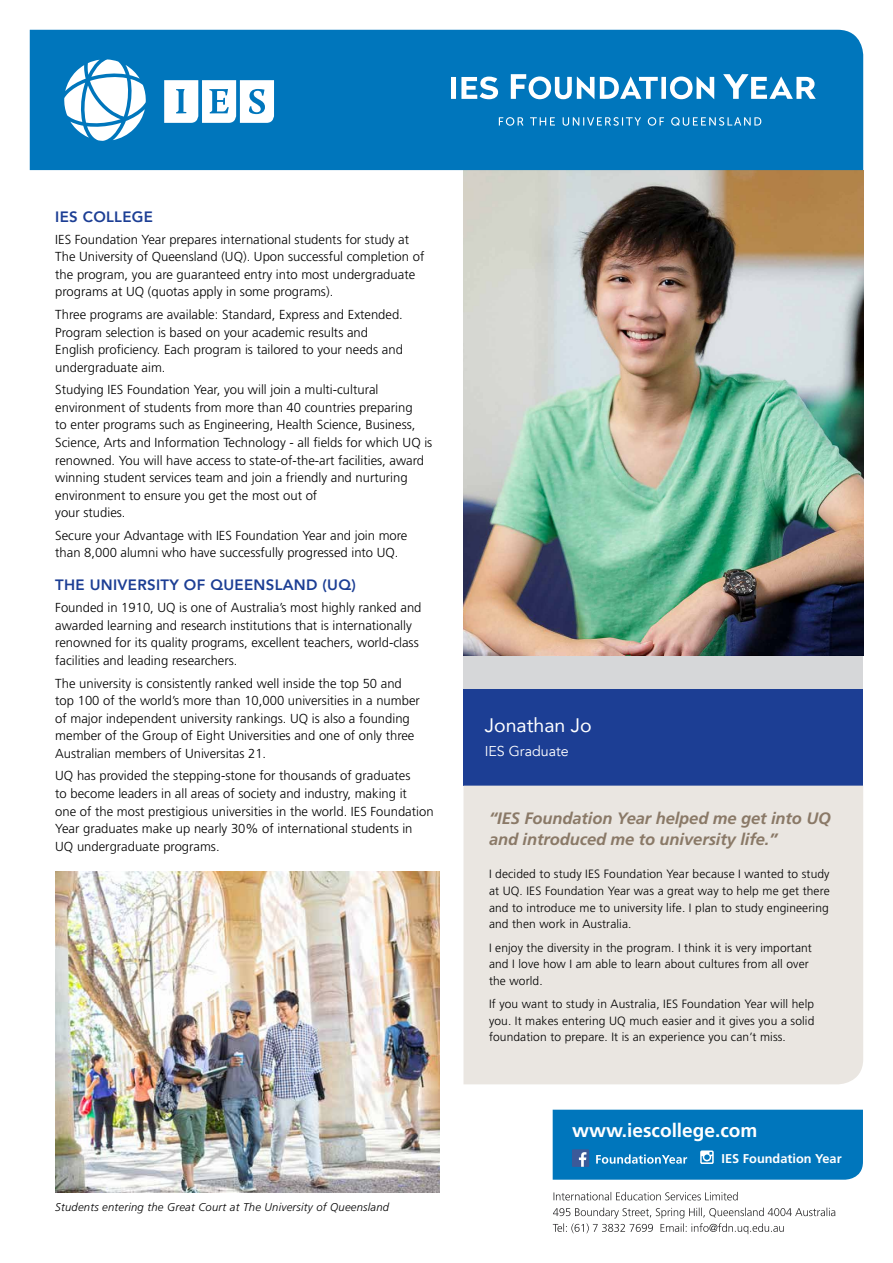
<style>
.page{position:relative;width:893px;height:1263px;background:#fff}
.page>*{position:absolute;margin:0;border:0;box-sizing:border-box;transform-origin:0 0}
.t1{font:19.5px "Avenir";color:#fff}
.t2{font:700 19.05px "Frutiger";color:#fff}
.t3{font:italic 700 16.5px/21px "Frutiger";letter-spacing:-.005em;color:#8a7967}
.t4{font:800 15px "Avenir";letter-spacing:.02em;color:#1c3e94}
.t5{font:14.25px "Avenir";color:#fff}
.t6{font:300 13.05px/17.5px "Frutiger";color:#000}
.t7{font:700 12.75px "Frutiger";color:#fff}
.t8{font:300 12px/16.5px "Frutiger";letter-spacing:.01em;color:#000;text-align:justify}
.t9{font:italic 300 11.25px "Frutiger";letter-spacing:.02em;color:#000}
</style>
<div class="page">
<div style="left:463px;top:687px;width:400px;height:99px;background:#1c3e94"></div>
<div style="left:463px;top:170px;width:400px;height:519px;background:#d6d7d9"></div>
<img style="left:463px;top:170px;width:400px;height:486px">
<div style="left:30px;top:30px;width:833px;height:140px;background:#0076bc"></div>
<svg style="left:499px;top:117px;width:262px;height:9px;background:#3d96cb"></svg>
<svg style="left:511px;top:74px;width:305px;height:25px"></svg>
<svg style="left:451px;top:77px;width:47px;height:22px"></svg>
<svg style="left:553px;top:1207px;width:282px;height:27px"></svg>
<svg style="left:554px;top:1192px;width:184px;height:8px"></svg>
<div style="left:553px;top:1110px;width:310px;height:70px;background:#0076bc"></div>
<div style="left:463px;top:786px;width:400px;height:298px;background:#eae6e1"></div>
<svg style="left:64px;top:59px;width:82px;height:82px"></svg>
<svg style="left:164px;top:80px;width:110px;height:43px"></svg>
<img style="left:55px;top:872px;width:384px;height:321px">
<p class="t4" style="left:55px;top:205px;width:99px">IES COLLEGE</p>
<p class="t6" style="left:55px;top:230px;width:371px">IES Foundation Year prepares international students for study at The University of Queensland (UQ). Upon successful completion of the program, you are guaranteed entry into most undergraduate programs at UQ (quotas apply in some programs).</p>
<p class="t6" style="left:55px;top:306px;width:349px">Three programs are available: Standard, Express and Extended.<br>Program selection is based on your academic results and English proficiency. Each program is tailored to your needs and undergraduate aim.</p>
<p class="t6" style="left:55px;top:381px;width:379px">Studying IES Foundation Year, you will join a multi-cultural environment of students from more than 40 countries preparing<br>to enter programs such as Engineering, Health Science, Business, Science, Arts and Information Technology - all fields for which UQ is renowned. You will have access to state-of-the-art facilities, award winning student services team and join a friendly and nurturing environment to ensure you get the most out of<br>your studies.</p>
<p class="t6" style="left:55px;top:526px;width:354px">Secure your Advantage with IES Foundation Year and join more than 8,000 alumni who have successfully progressed into UQ.</p>
<p class="t4" style="left:55px;top:574px;width:302px">THE UNIVERSITY OF QUEENSLAND (UQ)</p>
<p class="t6" style="left:55px;top:599px;width:368px">Founded in 1910, UQ is one of Australia’s most highly ranked and awarded learning and research institutions that is internationally renowned for its quality programs, excellent teachers, world-class facilities and leading researchers.</p>
<p class="t6" style="left:55px;top:674px;width:366px">The university is consistently ranked well inside the top 50 and top 100 of the world’s more than 10,000 universities in a number of major independent university rankings. UQ is also a founding member of the Group of Eight Universities and one of only three Australian members of Universitas 21.</p>
<p class="t6" style="left:55px;top:767px;width:380px">UQ has provided the stepping-stone for thousands of graduates<br>to become leaders in all areas of society and industry, making it<br>one of the most prestigious universities in the world. IES Foundation Year graduates make up nearly 30% of international students in UQ undergraduate programs.</p>
<p class="t9" style="left:55px;top:1201px;width:335px">Students entering the Great Court at The University of Queensland</p>
<h1 class="t1" style="left:485px;top:709px;width:109px">Jonathan Jo</h1>
<p class="t5" style="left:485px;top:742px;width:85px">IES Graduate</p>
<p class="t3" style="left:489px;top:807px;width:343px">“IES Foundation Year helped me get into UQ and introduced me to university life.”</p>
<p class="t8" style="left:489px;top:866px;width:342px">I decided to study IES Foundation Year because I wanted to study at UQ. IES Foundation Year was a great way to help me get there and to introduce me to university life. I plan to study engineering and then work in Australia.</p>
<p class="t8" style="left:489px;top:939px;width:324px;text-align:left">I enjoy the diversity in the program. I think it is very important and I love how I am able to learn about cultures from all over the world.</p>
<p class="t8" style="left:489px;top:996px;width:327px">If you want to study in Australia, IES Foundation Year will help you. It makes entering UQ much easier and it gives you a solid foundation to prepare. It is an experience you can’t miss.</p>
<h2 class="t2" style="left:572px;top:1120px;width:187px">www.iescollege.com</h2>
<p class="t7" style="left:722px;top:1151px;width:121px">IES Foundation Year</p>
</div>
